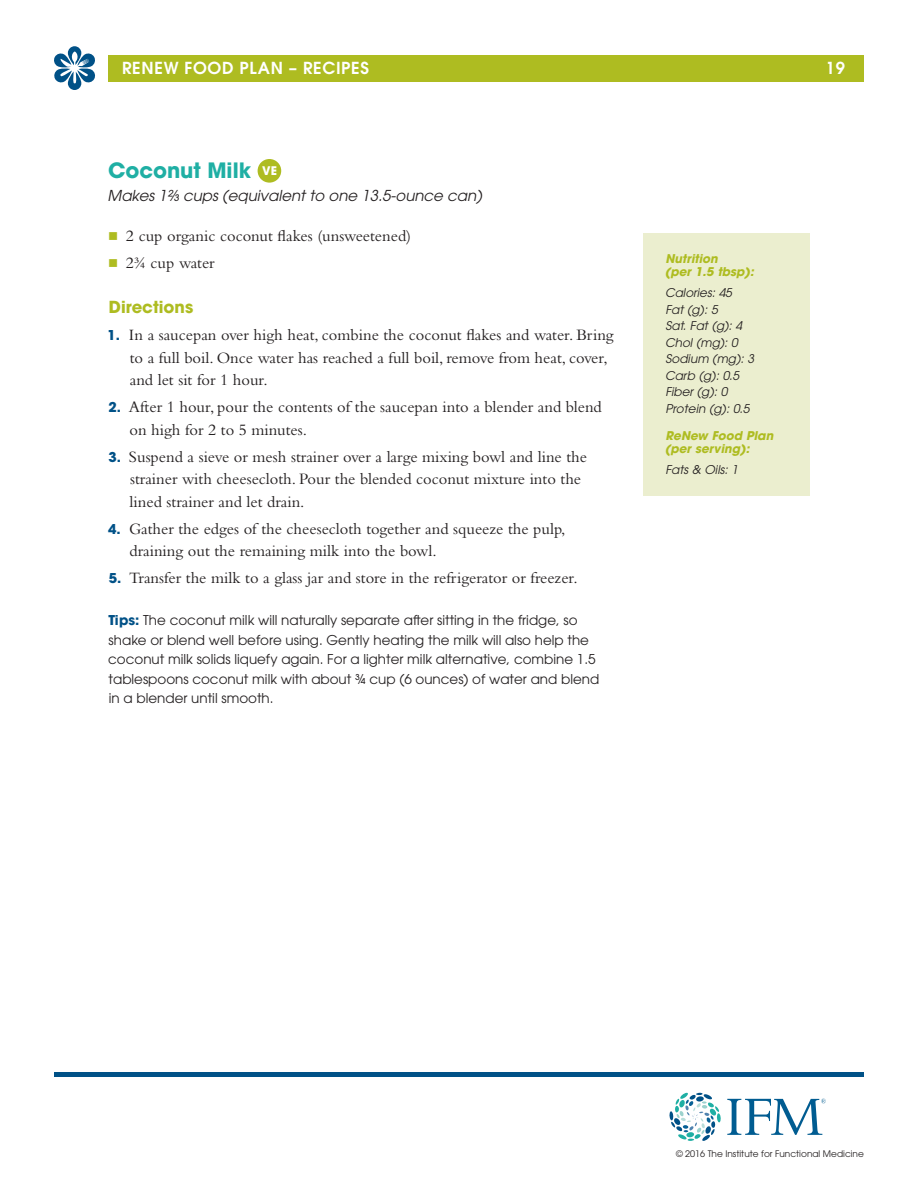
<style>
.page{position:relative;width:918px;height:1188px;background:#fff}
.page>*{position:absolute;margin:0;border:0;box-sizing:border-box;transform-origin:0 0}
.t1{font:700 21px "ITC Avant Garde Std";color:#1fafa4}
.t2{font:16.5px/22.5px "Bembo Std";color:#231f20}
.t3{font:600 16.5px "ITC Avant Garde Std";letter-spacing:.04em;color:#fff}
.t4{font:700 16.5px "ITC Avant Garde Std";color:#aebc21}
.t5{font:italic 15px "ITC Avant Garde Std";color:#231f20}
.t6{font:13.5px/19.5px "ITC Avant Garde Std";color:#231f20}
.t7{font:italic 12px/16.5px "ITC Avant Garde Std";color:#231f20}
.t8{font:italic 700 12px/13.5px "ITC Avant Garde Std";color:#aebc21}
.t9{font:9px "ITC Avant Garde Std";color:#231f20}
.s1{font-size:11.85px;color:#fff}
.s2{color:#aebc21}
.s3{font-family:"ITC Avant Garde Std";font-weight:700;font-size:13.5px;color:#005187}
.s4{font-weight:700;color:#005187}
</style>
<div class="page">
<hr style="left:54px;top:1072px;width:810px;height:4px;background:#005187">
<div style="left:109px;top:55px;width:755px;height:27px;background:#aebc21"></div>
<svg style="left:54px;top:46px;width:41px;height:44px"></svg>
<svg style="left:669px;top:1093px;width:52px;height:48px"></svg>
<svg style="left:727px;top:1099px;width:99px;height:36px"></svg>
<div style="left:258px;top:159px;width:23px;height:24px;background:#aebc21;border-radius:50%"></div>
<div style="left:644px;top:233px;width:166px;height:263px;background:#ebeecf"></div>
<p class="t3" style="left:122px;top:57px;width:248px">RENEW FOOD PLAN – RECIPES</p>
<p class="t3" style="left:826px;top:57px;width:21px">19</p>
<p class="t1" style="left:108px;top:156px;width:170px">Coconut Milk <span class="s1">VE</span></p>
<p class="t5" style="left:108px;top:186px;width:376px">Makes 1⅔ cups (equivalent to one 13.5-ounce can)</p>
<p class="t2" style="left:108px;top:224px;width:305px"><span class="s2">■</span> 2 cup organic coconut flakes (unsweetened)</p>
<p class="t2" style="left:108px;top:251px;width:108px"><span class="s2">■</span> 2¾ cup water</p>
<p class="t4" style="left:109px;top:296px;width:86px">Directions</p>
<p class="t2" style="left:130px;top:323px;width:486px;text-indent:-22px"><span class="s3">1.</span> In a saucepan over high heat, combine the coconut flakes and water. Bring to a full boil. Once water has reached a full boil, remove from heat, cover, and let sit for 1 hour.</p>
<p class="t2" style="left:129px;top:395px;width:474px;text-indent:-21px"><span class="s3">2.</span> After 1 hour, pour the contents of the saucepan into a blender and blend on high for 2 to 5 minutes.</p>
<p class="t2" style="left:130px;top:445px;width:459px;text-indent:-21px"><span class="s3">3.</span> Suspend a sieve or mesh strainer over a large mixing bowl and line the strainer with cheesecloth. Pour the blended coconut mixture into the lined strainer and let drain.</p>
<p class="t2" style="left:129px;top:517px;width:438px;text-indent:-21px"><span class="s3">4.</span> Gather the edges of the cheesecloth together and squeeze the pulp, draining out the remaining milk into the bowl.</p>
<p class="t2" style="left:109px;top:566px;width:470px"><span class="s3">5.</span> Transfer the milk to a glass jar and store in the refrigerator or freezer.</p>
<p class="t6" style="left:108px;top:610px;width:493px"><span class="s4">Tips:</span> The coconut milk will naturally separate after sitting in the fridge, so shake or blend well before using. Gently heating the milk will also help the coconut milk solids liquefy again. For a lighter milk alternative, combine 1.5 tablespoons coconut milk with about ¾ cup (6 ounces) of water and blend in a blender until smooth.</p>
<p class="t8" style="left:665px;top:252px;width:91px">Nutrition<br>(per 1.5 tbsp):</p>
<p class="t7" style="left:665px;top:285px;width:91px">Calories: 45<br>Fat (g): 5<br>Sat. Fat (g): 4<br>Chol (mg): 0<br>Sodium (mg): 3<br>Carb (g): 0.5<br>Fiber (g): 0<br>Protein (g): 0.5</p>
<p class="t8" style="left:665px;top:429px;width:110px">ReNew Food Plan (per serving):</p>
<p class="t7" style="left:665px;top:462px;width:74px">Fats &amp; Oils: 1</p>
<p class="t9" style="left:676px;top:1148px;width:189px">© 2016 The Institute for Functional Medicine</p>
</div>
